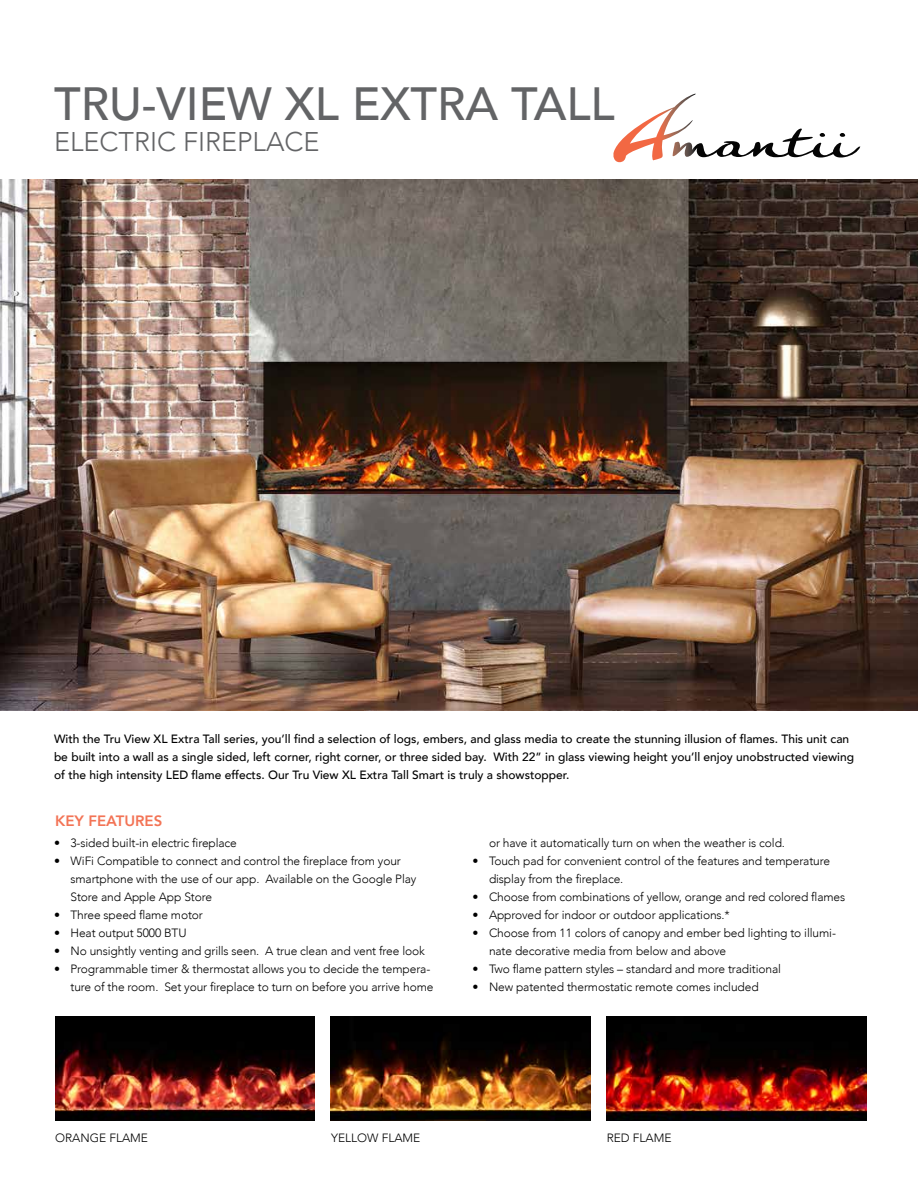
<style>
.page{position:relative;width:918px;height:1188px;background:#fff}
.page>*{position:absolute;margin:0;border:0;box-sizing:border-box;transform-origin:0 0}
.t1{font:500 46.5px "Avenir";color:#636466}
.t2{font:300 27px "Avenir";color:#636466}
.t3{font:800 15px "Avenir";color:#f37456}
.t4{font:300 12px/18px "Avenir";letter-spacing:-.01em;color:#000}
.t5{font:500 12px/18px "Avenir";color:#000}
</style>
<div class="page">
<img style="left:0;top:179px;width:918px;height:532px">
<svg style="left:613px;top:94px;width:247px;height:68px"></svg>
<img style="left:55px;top:1017px;width:260px;height:104px">
<img style="left:331px;top:1017px;width:259px;height:104px">
<img style="left:607px;top:1017px;width:259px;height:104px">
<h1 class="t1" style="left:54px;top:63px;width:562px">TRU-VIEW XL EXTRA TALL</h1>
<h2 class="t2" style="left:54px;top:126px;width:267px">ELECTRIC FIREPLACE</h2>
<p class="t5" style="left:54px;top:729px;width:802px">With the Tru View XL Extra Tall series, you’ll find a selection of logs, embers, and glass media to create the stunning illusion of flames. This unit can be built into a wall as a single sided, left corner, right corner, or three sided bay. With 22” in glass viewing height you’ll enjoy unobstructed viewing of the high intensity LED flame effects. Our Tru View XL Extra Tall Smart is truly a showstopper.</p>
<p class="t3" style="left:55px;top:809px;width:109px">KEY FEATURES</p>
<p class="t4" style="left:54px;top:834px;width:184px">• 3-sided built-in electric fireplace</p>
<p class="t4" style="left:70px;top:852px;width:347px;text-indent:-16px">• WiFi Compatible to connect and control the fireplace from your smartphone with the use of our app. Available on the Google Play<br>Store and Apple App Store</p>
<p class="t4" style="left:54px;top:906px;width:150px">• Three speed flame motor</p>
<p class="t4" style="left:54px;top:924px;width:134px">• Heat output 5000 BTU</p>
<p class="t4" style="left:54px;top:942px;width:372px">• No unsightly venting and grills seen. A true clean and vent free look</p>
<p class="t4" style="left:54px;top:960px;width:381px;text-align:right">• Programmable timer &amp; thermostat allows you to decide the tempera&shy;ture of the room. Set your fireplace to turn on before you arrive home</p>
<p class="t4" style="left:489px;top:834px;width:298px">or have it automatically turn on when the weather is cold.</p>
<p class="t4" style="left:489px;top:852px;width:343px;text-indent:-16px">• Touch pad for convenient control of the features and temperature display from the fireplace.</p>
<p class="t4" style="left:472px;top:888px;width:374px">• Choose from combinations of yellow, orange and red colored flames</p>
<p class="t4" style="left:472px;top:906px;width:259px">• Approved for indoor or outdoor applications.*</p>
<p class="t4" style="left:489px;top:924px;width:349px;text-indent:-16px">• Choose from 11 colors of canopy and ember bed lighting to illumi&shy;nate decorative media from below and above</p>
<p class="t4" style="left:472px;top:960px;width:310px">• Two flame pattern styles – standard and more traditional</p>
<p class="t4" style="left:472px;top:978px;width:288px">• New patented thermostatic remote comes included</p>
<p class="t4" style="left:55px;top:1129px;width:94px">ORANGE FLAME</p>
<p class="t4" style="left:331px;top:1129px;width:91px">YELLOW FLAME</p>
<p class="t4" style="left:607px;top:1129px;width:66px">RED FLAME</p>
</div>
